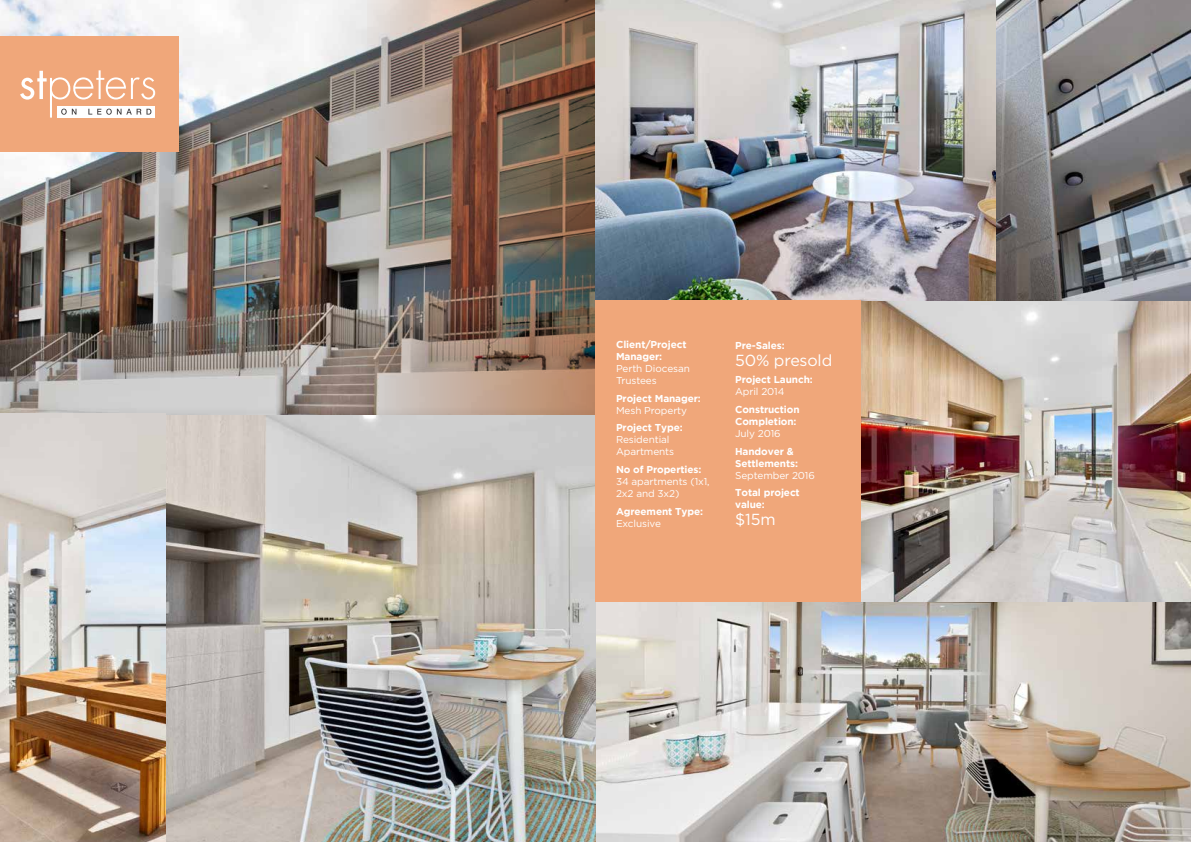
<style>
.page{position:relative;width:1191px;height:842px;background:#fff}
.page>*{position:absolute;margin:0;border:0;box-sizing:border-box;transform-origin:0 0}
.t1{font:16px "Gotham";letter-spacing:-.01em;color:#fff}
.t2{font:700 10px/12px "Gotham";letter-spacing:-.01em;color:#fff}
.t3{font:10px/12px "Gotham";letter-spacing:-.01em;color:#fff}
</style>
<div class="page">
<img style="left:0;top:0;width:367px;height:415px">
<img style="left:367px;top:0;width:228px;height:415px">
<div style="left:0;top:36px;width:178px;height:116px;background:#f0a77a"></div>
<svg style="left:20px;top:70px;width:135px;height:48px"></svg>
<img style="left:166px;top:415px;width:429px;height:427px">
<img style="left:597px;top:602px;width:594px;height:240px">
<img style="left:860px;top:301px;width:331px;height:300px">
<img style="left:595px;top:0;width:596px;height:301px">
<div style="left:595px;top:301px;width:265px;height:301px;background:#f0a77a"></div>
<img style="left:0;top:414px;width:166px;height:428px">
<p class="t2" style="left:616px;top:338px;width:72px">Client/Project<br>Manager:</p>
<p class="t3" style="left:616px;top:362px;width:75px">Perth Diocesan<br>Trustees</p>
<p class="t2" style="left:616px;top:392px;width:86px">Project Manager:</p>
<p class="t3" style="left:616px;top:404px;width:73px">Mesh Property</p>
<p class="t2" style="left:616px;top:422px;width:68px">Project Type:</p>
<p class="t3" style="left:616px;top:434px;width:60px">Residential<br>Apartments</p>
<p class="t2" style="left:616px;top:463px;width:87px">No of Properties:</p>
<p class="t3" style="left:616px;top:475px;width:95px">34 apartments (1x1,<br>2x2 and 3x2)</p>
<p class="t2" style="left:616px;top:505px;width:89px">Agreement Type:</p>
<p class="t3" style="left:616px;top:517px;width:46px">Exclusive</p>
<p class="t2" style="left:735px;top:339px;width:51px">Pre-Sales:</p>
<h1 class="t1" style="left:735px;top:350px;width:99px">50% presold</h1>
<p class="t2" style="left:735px;top:374px;width:79px">Project Launch:</p>
<p class="t3" style="left:735px;top:386px;width:51px">April 2014</p>
<p class="t2" style="left:735px;top:403px;width:66px">Construction<br>Completion:</p>
<p class="t3" style="left:735px;top:427px;width:47px">July 2016</p>
<p class="t2" style="left:735px;top:445px;width:64px">Handover &amp;<br>Settlements:</p>
<p class="t3" style="left:735px;top:469px;width:81px">September 2016</p>
<p class="t2" style="left:735px;top:487px;width:66px">Total project value:</p>
<h1 class="t1" style="left:735px;top:509px;width:42px">$15m</h1>
</div>
